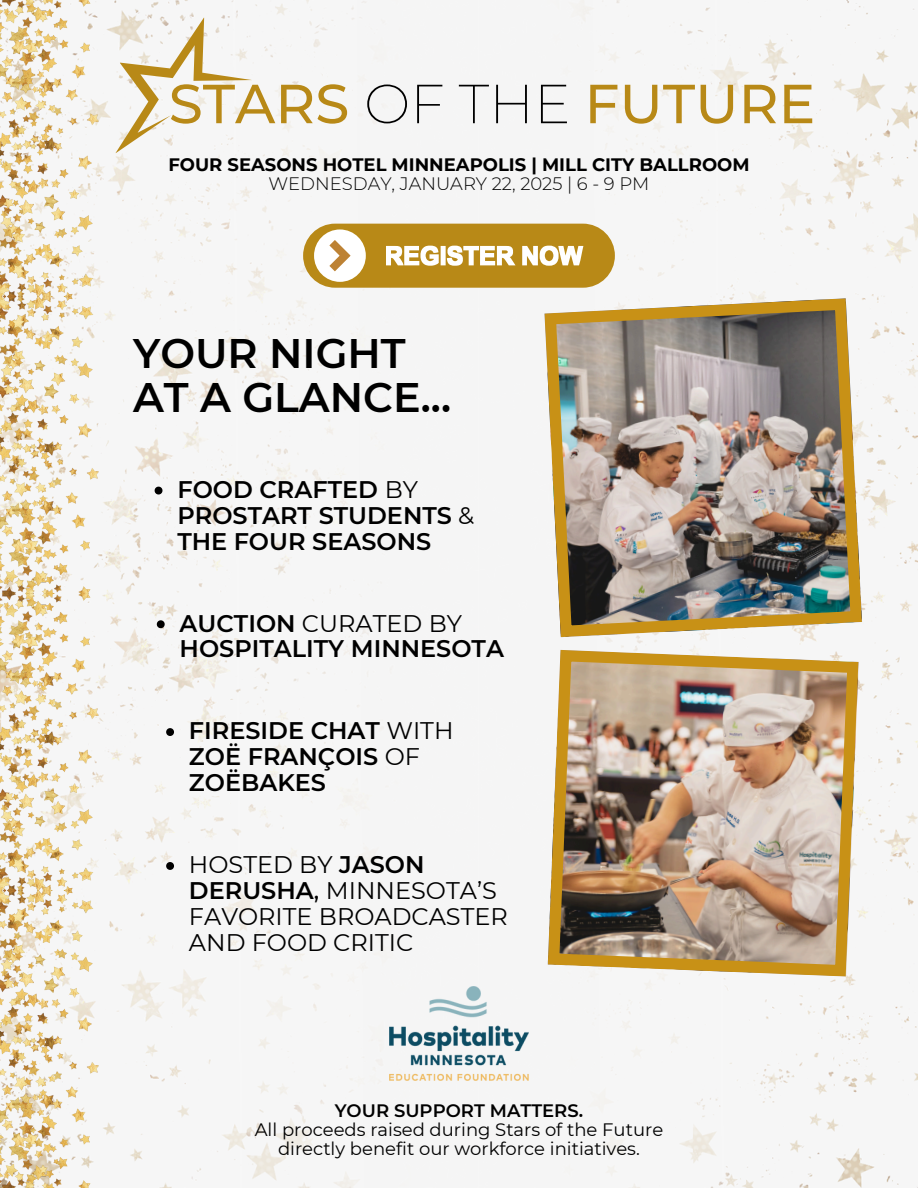
<style>
.page{position:relative;width:918px;height:1188px;background:#fff}
.page>*{position:absolute;margin:0;border:0;box-sizing:border-box;transform-origin:0 0}
.t1{font:500 54.9px "Montserrat";color:#b88917}
.t2{font:600 41.25px/43.8px "Montserrat";color:#000}
.t3{font:600 24px/25.8px "Montserrat";color:#000}
.t4{font:24px/25.8px "Montserrat";color:#000}
.t5{font:18px/19.2px "Montserrat";color:#000;text-align:center}
.t6{font:700 18px/19.2px "Montserrat";color:#000;text-align:center}
.t7{font:600 18px "Montserrat";color:#000}
.s1{font-weight:200;color:#000}
.s2{font-weight:300}
.s3{font-weight:400}
.s4{font-weight:600}
.s5{font-weight:500}
</style>
<div class="page">
<div style="left:478px;top:0;width:440px;height:1188px;background:#f6f6f6"></div>
<div style="left:0;top:0;width:478px;height:1188px;background:#f6f6f6"></div>
<svg style="left:98px;top:0;width:168px;height:187px"></svg>
<img style="left:0;top:0;width:98px;height:1188px">
<img style="left:389px;top:987px;width:140px;height:93px">
<img style="left:544px;top:298px;width:318px;height:339px">
<img style="left:548px;top:650px;width:310px;height:327px">
<svg style="left:155px;top:487px;width:7px;height:8px"></svg>
<svg style="left:157px;top:620px;width:8px;height:8px"></svg>
<svg style="left:166px;top:728px;width:8px;height:8px"></svg>
<svg style="left:166px;top:862px;width:8px;height:8px"></svg>
<div style="left:303px;top:224px;width:312px;height:64px;background:#b88917;border-radius:32px"></div>
<div style="left:314px;top:229px;width:52px;height:53px;background:#fff;border-radius:50%"></div>
<svg style="left:329px;top:240px;width:22px;height:31px"></svg>
<svg style="left:386px;top:246px;width:197px;height:20px"></svg>
<p class="t1" style="left:169px;top:70px;width:648px">STARS <span class="s1">OF THE</span> FUTURE</p>
<p class="t6" style="left:168px;top:155px;width:583px">FOUR SEASONS HOTEL MINNEAPOLIS | MILL CITY BALLROOM<br><span class="s2">WEDNESDAY, JANUARY 22, 2025 | 6 - 9 PM</span></p>
<p class="t2" style="left:133px;top:331px;width:319px">YOUR NIGHT<br>AT A GLANCE...</p>
<p class="t3" style="left:177px;top:476px;width:298px">FOOD CRAFTED <span class="s3">BY<br></span>PROSTART STUDENTS <span class="s3">&amp;<br></span>THE FOUR SEASONS</p>
<h4 class="t3" style="left:180px;top:610px;width:326px">AUCTION <span class="s3">CURATED BY<br></span>HOSPITALITY MINNESOTA</h4>
<p class="t3" style="left:189px;top:718px;width:266px">FIRESIDE CHAT <span class="s3">WITH<br></span>ZOË FRANÇOIS <span class="s3">OF<br></span>ZOËBAKES</p>
<h2 class="t4" style="left:189px;top:852px;width:320px">HOSTED BY <span class="s4">JASON<br>DERUSHA</span><span class="s5">,</span> MINNESOTA’S<br>FAVORITE BROADCASTER<br>AND FOOD CRITIC</h2>
<p class="t7" style="left:335px;top:1099px;width:250px">YOUR SUPPORT MATTERS.</p>
<p class="t5" style="left:255px;top:1120px;width:410px">All proceeds raised during Stars of the Future directly benefit our workforce initiatives.</p>
</div>
